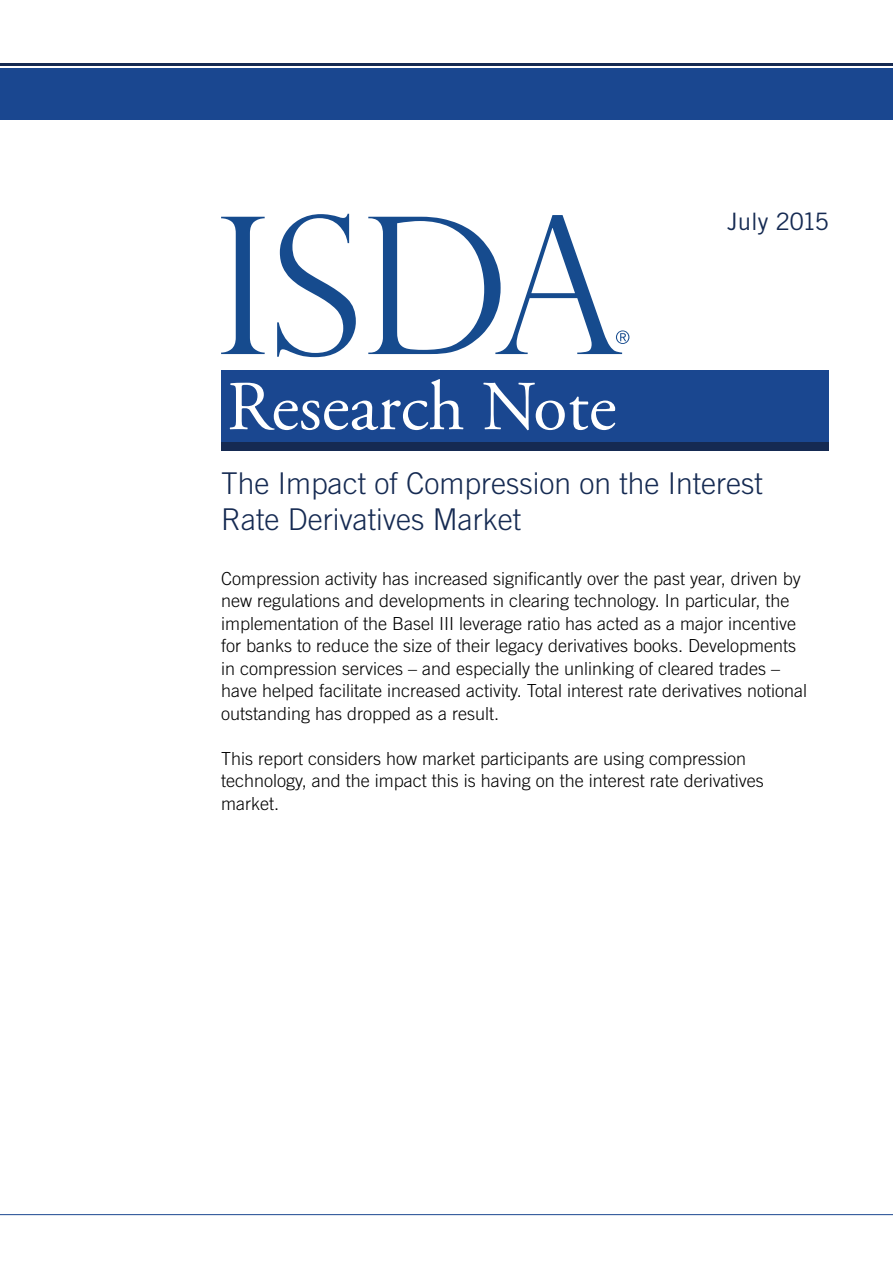
<style>
.page{position:relative;width:893px;height:1263px;background:#fff}
.page>*{position:absolute;margin:0;border:0;box-sizing:border-box;transform-origin:0 0}
.t1{font:70.05px "Adobe Garamond Pro";color:#fff}
.t2{font:300 30px/36px "Trade Gothic LT Std";color:#152a52}
.t3{font:24px "Trade Gothic LT Std";letter-spacing:-.01em;color:#152a52}
.t4{font:300 18px/22.5px "Trade Gothic LT Std";color:#000}
</style>
<div class="page">
<hr style="left:0;top:64px;width:893px;height:2px;background:#152a52">
<div style="left:0;top:68px;width:893px;height:51px;background:#1a4790"></div>
<hr style="left:0;top:1214px;width:893px;height:1px;background:#1a4790">
<svg style="left:221px;top:217px;width:44px;height:137px"></svg>
<svg style="left:277px;top:214px;width:79px;height:143px"></svg>
<svg style="left:368px;top:215px;width:261px;height:139px"></svg>
<div style="left:222px;top:370px;width:607px;height:72px;background:#1a4790"></div>
<div style="left:222px;top:442px;width:607px;height:9px;background:#152a52"></div>
<h1 class="t1" style="left:227px;top:365px;width:391px">Research Note</h1>
<h3 class="t3" style="left:727px;top:207px;width:104px">July 2015</h3>
<h2 class="t2" style="left:221px;top:465px;width:543px">The Impact of Compression on the Interest<br>Rate Derivatives Market</h2>
<p class="t4" style="left:221px;top:567px;width:588px">Compression activity has increased significantly over the past year, driven by new regulations and developments in clearing technology. In particular, the implementation of the Basel III leverage ratio has acted as a major incentive for banks to reduce the size of their legacy derivatives books. Developments in compression services – and especially the unlinking of cleared trades – have helped facilitate increased activity. Total interest rate derivatives notional outstanding has dropped as a result.</p>
<p class="t4" style="left:221px;top:747px;width:544px">This report considers how market participants are using compression technology, and the impact this is having on the interest rate derivatives market.</p>
</div>
